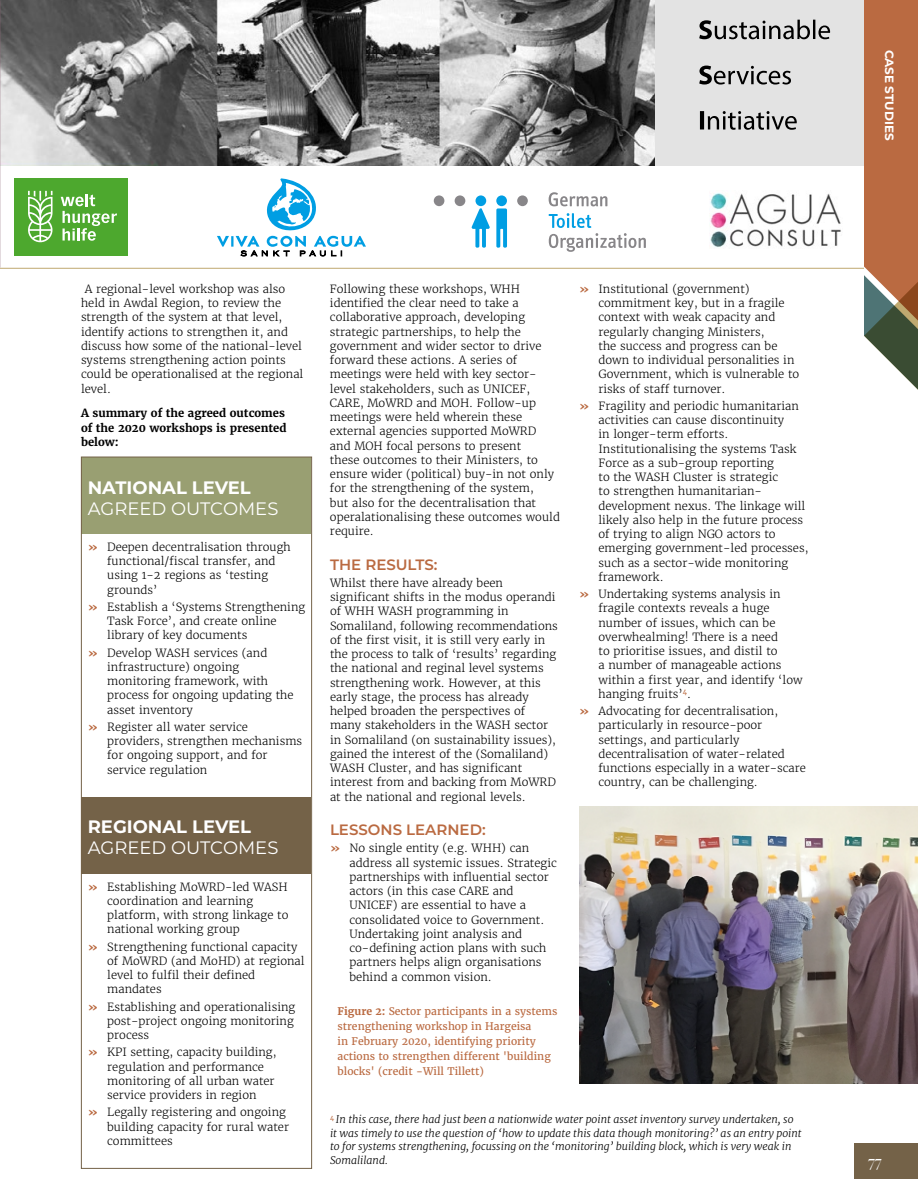
<style>
.page{position:relative;width:918px;height:1188px;background:#fff}
.page>*{position:absolute;margin:0;border:0;box-sizing:border-box;transform-origin:0 0}
.t1{font:18px "Montserrat";color:#fff}
.t2{font:700 18px "Montserrat";color:#fff}
.t3{font:600 15px "Montserrat";color:#ba6a41}
.t4{font:500 15px "Big Caslon";color:#fff}
.t5{font:700 12px "Montserrat";color:#fff}
.t6{font:300 11.25px/14.2px "Merriweather";color:#000}
.t7{font:700 11.25px/14.2px "Merriweather";color:#000}
.t8{font:italic 300 10.5px/13.5px "Merriweather";color:#000}
.t9{font:10.5px/15px "Merriweather";color:#ba6a41}
.s1{font-weight:700;color:#ba6a41}
.s2{font-weight:700}
</style>
<div class="page">
<img style="left:0;top:0;width:656px;height:165px">
<div style="left:656px;top:0;width:208px;height:165px;background:#e3e3e3"></div>
<svg style="left:700px;top:111px;width:97px;height:19px"></svg>
<svg style="left:699px;top:66px;width:92px;height:19px"></svg>
<svg style="left:699px;top:20px;width:131px;height:19px"></svg>
<img style="left:710px;top:193px;width:131px;height:55px">
<div style="left:496px;top:195px;width:11px;height:11px;background:#009ee3;border-radius:50%"></div>
<svg style="left:496px;top:208px;width:11px;height:40px"></svg>
<div style="left:476px;top:195px;width:10px;height:11px;background:#009ee3;border-radius:50%"></div>
<div style="left:517px;top:195px;width:11px;height:11px;background:#888689;border-radius:50%"></div>
<div style="left:455px;top:195px;width:10px;height:11px;background:#888689;border-radius:50%"></div>
<div style="left:434px;top:195px;width:10px;height:11px;background:#888689;border-radius:50%"></div>
<svg style="left:549px;top:192px;width:58px;height:14px"></svg>
<svg style="left:549px;top:213px;width:97px;height:39px"></svg>
<svg style="left:472px;top:208px;width:18px;height:40px"></svg>
<svg style="left:217px;top:178px;width:149px;height:78px"></svg>
<div style="left:15px;top:178px;width:113px;height:78px;background:#4da82e"></div>
<svg style="left:61px;top:194px;width:56px;height:47px"></svg>
<svg style="left:28px;top:191px;width:25px;height:52px"></svg>
<hr style="left:0;top:268px;width:918px;height:1px;background:#bfa970">
<div style="left:854px;top:1143px;width:64px;height:36px;background:#746248"></div>
<svg style="left:864px;top:0;width:54px;height:390px"></svg>
<img style="left:580px;top:806px;width:338px;height:278px">
<div style="left:82px;top:457px;width:229px;height:77px;background:#999f72"></div>
<div style="left:82px;top:797px;width:229px;height:76px;background:#746248"></div>
<div style="left:81px;top:457px;width:231px;height:712px;border:1px solid #746248"></div>
<p class="t6" style="left:81px;top:282px;width:224px;text-indent:4px">A regional-level workshop was also held in Awdal Region, to review the strength of the system at that level, identify actions to strengthen it, and discuss how some of the national-level systems strengthening action points could be operationalised at the regional level.</p>
<p class="t7" style="left:81px;top:406px;width:207px">A summary of the agreed outcomes of the 2020 workshops is presented below:</p>
<h1 class="t2" style="left:88px;top:474px;width:165px">NATIONAL LEVEL</h1>
<h1 class="t1" style="left:88px;top:496px;width:192px">AGREED OUTCOMES</h1>
<p class="t6" style="left:107px;top:540px;width:185px;text-indent:-19px"><span class="s1">»</span> Deepen decentralisation through functional/fiscal transfer, and using 1-2 regions as ‘testing grounds’</p>
<p class="t6" style="left:107px;top:600px;width:200px;text-indent:-19px"><span class="s1">»</span> Establish a ‘Systems Strengthening<br>Task Force’, and create online library of key documents</p>
<p class="t6" style="left:107px;top:646px;width:188px;text-indent:-19px"><span class="s1">»</span> Develop WASH services (and infrastructure) ongoing monitoring framework, with process for ongoing updating the asset inventory</p>
<p class="t6" style="left:107px;top:720px;width:196px;text-indent:-19px"><span class="s1">»</span> Register all water service providers, strengthen mechanisms for ongoing support, and for service regulation</p>
<h1 class="t2" style="left:88px;top:814px;width:165px">REGIONAL LEVEL</h1>
<h1 class="t1" style="left:88px;top:836px;width:192px">AGREED OUTCOMES</h1>
<p class="t6" style="left:107px;top:879px;width:183px;text-indent:-19px"><span class="s1">»</span> Establishing MoWRD-led WASH coordination and learning platform, with strong linkage to national working group</p>
<p class="t6" style="left:107px;top:939px;width:199px;text-indent:-19px"><span class="s1">»</span> Strengthening functional capacity of MoWRD (and MoHD) at regional level to fulfil their defined mandates</p>
<p class="t6" style="left:107px;top:999px;width:190px;text-indent:-19px"><span class="s1">»</span> Establishing and operationalising post-project ongoing monitoring process</p>
<p class="t6" style="left:107px;top:1045px;width:171px;text-indent:-19px"><span class="s1">»</span> KPI setting, capacity building, regulation and performance monitoring of all urban water service providers in region</p>
<p class="t6" style="left:107px;top:1105px;width:183px;text-indent:-19px"><span class="s1">»</span> Legally registering and ongoing building capacity for rural water committees</p>
<p class="t6" style="left:330px;top:282px;width:231px">Following these workshops, WHH identified the clear need to take a collaborative approach, developing strategic partnerships, to help the government and wider sector to drive forward these actions. A series of meetings were held with key sector&shy;level stakeholders, such as UNICEF, CARE, MoWRD and MOH. Follow-up meetings were held wherein these external agencies supported MoWRD<br>and MOH focal persons to present<br>these outcomes to their Ministers, to ensure wider (political) buy-in not only for the strengthening of the system,<br>but also for the decentralisation that operalationalising these outcomes would require.</p>
<h2 class="t3" style="left:330px;top:554px;width:109px">THE RESULTS:</h2>
<p class="t6" style="left:330px;top:576px;width:229px">Whilst there have already been significant shifts in the modus operandi of WHH WASH programming in Somaliland, following recommendations of the first visit, it is still very early in the process to talk of ‘results’ regarding the national and reginal level systems strengthening work. However, at this early stage, the process has already helped broaden the perspectives of many stakeholders in the WASH sector in Somaliland (on sustainability issues), gained the interest of the (Somaliland)<br>WASH Cluster, and has significant interest from and backing from MoWRD at the national and regional levels.</p>
<h2 class="t3" style="left:330px;top:819px;width:157px">LESSONS LEARNED:</h2>
<p class="t6" style="left:349px;top:841px;width:209px;text-indent:-19px"><span class="s1">»</span> No single entity (e.g. WHH) can address all systemic issues. Strategic partnerships with influential sector actors (in this case CARE and UNICEF) are essential to have a consolidated voice to Government.<br>Undertaking joint analysis and co-defining action plans with such partners helps align organisations behind a common vision.</p>
<p class="t9" style="left:337px;top:1004px;width:221px"><span class="s2">Figure 2:</span> Sector participants in a systems strengthening workshop in Hargeisa<br>in February 2020, identifying priority actions to strengthen different 'building blocks' (credit -Will Tillett)</p>
<p class="t6" style="left:598px;top:282px;width:202px;text-indent:-19px"><span class="s1">»</span> Institutional (government) commitment key, but in a fragile context with weak capacity and regularly changing Ministers,<br>the success and progress can be down to individual personalities in<br>Government, which is vulnerable to risks of staff turnover.</p>
<p class="t6" style="left:598px;top:399px;width:211px;text-indent:-19px"><span class="s1">»</span> Fragility and periodic humanitarian activities can cause discontinuity<br>in longer-term efforts.<br>Institutionalising the systems Task<br>Force as a sub-group reporting<br>to the WASH Cluster is strategic<br>to strengthen humanitarian&shy;development nexus. The linkage will likely also help in the future process of trying to align NGO actors to emerging government-led processes, such as a sector-wide monitoring framework.</p>
<p class="t6" style="left:598px;top:587px;width:206px;text-indent:-19px"><span class="s1">»</span> Undertaking systems analysis in fragile contexts reveals a huge number of issues, which can be overwhealming! There is a need<br>to prioritise issues, and distil to<br>a number of manageable actions within a first year, and identify ‘low hanging fruits’<sup>4</sup>.</p>
<p class="t6" style="left:598px;top:704px;width:209px;text-indent:-19px"><span class="s1">»</span> Advocating for decentralisation, particularly in resource-poor settings, and particularly decentralisation of water-related functions especially in a water-scare country, can be challenging.</p>
<p class="t8" style="left:330px;top:1113px;width:473px"><sup>4</sup> In this case, there had just been a nationwide water point asset inventory survey undertaken, so it was timely to use the question of ‘how to update this data though monitoring?’ as an entry point to for systems strengthening, focussing on the ‘monitoring’ building block, which is very weak in Somaliland.</p>
<p class="t5" style="left:898px;top:50px;width:92px;rotate:90deg">CASE STUDIES</p>
<h2 class="t4" style="left:868px;top:1149px;width:15px">77</h2>
</div>
